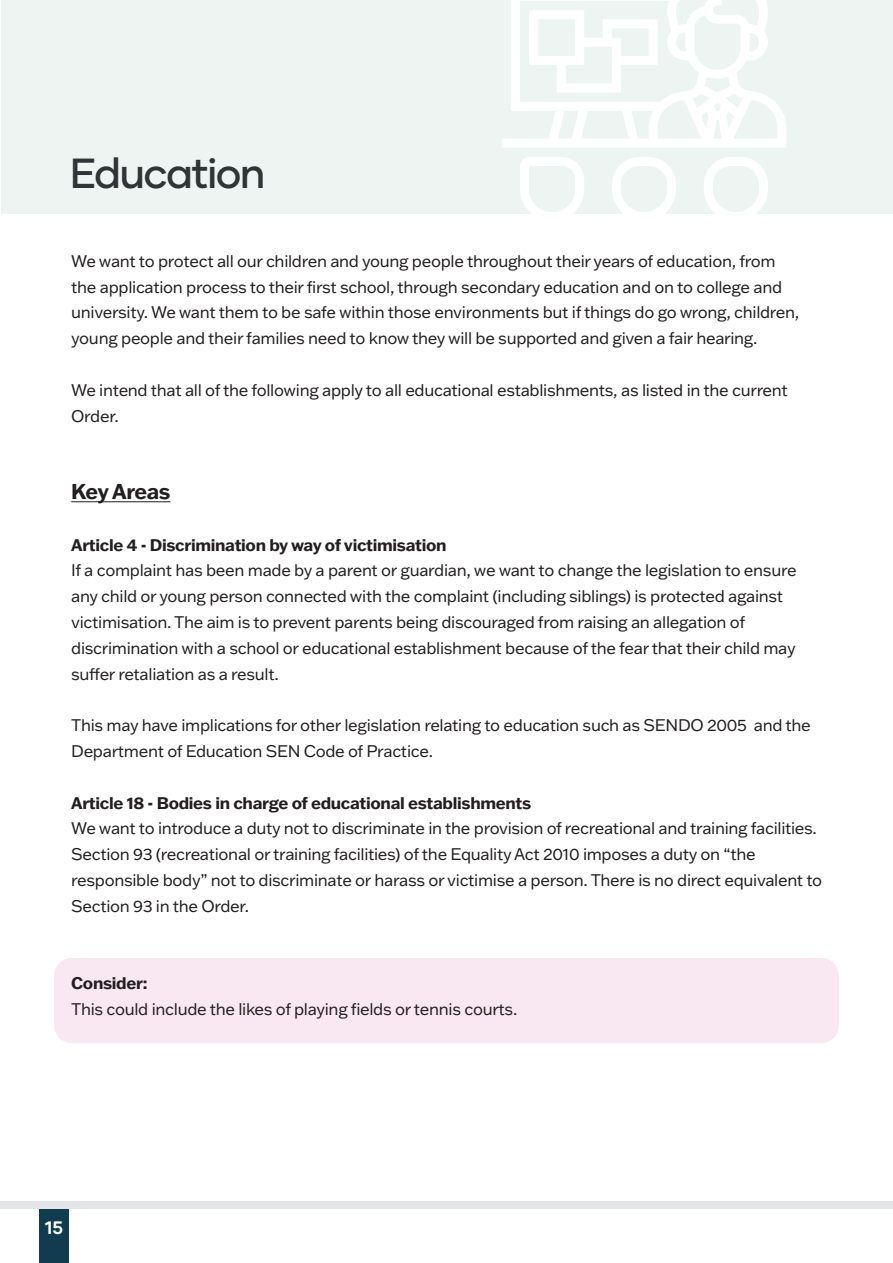
<style>
.page{position:relative;width:893px;height:1263px;background:#fff}
.page>*{position:absolute;margin:0;border:0;box-sizing:border-box;transform-origin:0 0}
.t1{font:500 42px "Gilmer";letter-spacing:-.04em;color:#303436}
.t2{font:700 21px "Franklin Gothic ATF";letter-spacing:-.025em;color:#231f20}
.t3{font:700 18px "Gilmer";color:#fff}
.t4{font:16.5px/25.8px "Franklin Gothic ATF";letter-spacing:-.02em;color:#231f20}
.t5{font:700 16.5px "Franklin Gothic ATF";letter-spacing:-.02em;color:#231f20}
.s1{font-weight:700}
</style>
<div class="page">
<div style="left:1px;top:0;width:892px;height:214px;background:#edf4f2"></div>
<hr style="left:71px;top:501px;width:99px;height:1px;background:#231f20">
<img style="left:502px;top:0;width:284px;height:214px">
<div style="left:54px;top:958px;width:785px;height:85px;background:#f9e7f1;border-radius:18px"></div>
<div style="left:39px;top:1209px;width:30px;height:54px;background:#113c50"></div>
<div style="left:0;top:1201px;width:893px;height:8px;background:#e4e5e7"></div>
<h1 class="t1" style="left:70px;top:147px;width:197px">Education</h1>
<p class="t4" style="left:71px;top:247px;width:730px">We want to protect all our children and young people throughout their years of education, from the application process to their first school, through secondary education and on to college and university. We want them to be safe within those environments but if things do go wrong, children, young people and their families need to know they will be supported and given a fair hearing.</p>
<p class="t4" style="left:71px;top:376px;width:718px">We intend that all of the following apply to all educational establishments, as listed in the current<br>Order.</p>
<h3 class="t2" style="left:71px;top:477px;width:101px">Key Areas</h3>
<p class="t5" style="left:71px;top:534px;width:377px">Article 4 - Discrimination by way of victimisation</p>
<p class="t4" style="left:71px;top:557px;width:727px">If a complaint has been made by a parent or guardian, we want to change the legislation to ensure any child or young person connected with the complaint (including siblings) is protected against victimisation. The aim is to prevent parents being discouraged from raising an allegation of discrimination with a school or educational establishment because of the fear that their child may sufer retaliation as a result.</p>
<p class="t4" style="left:71px;top:712px;width:741px">This may have implications for other legislation relating to education such as SENDO 2005 and the<br>Department of Education SEN Code of Practice.</p>
<p class="t5" style="left:71px;top:792px;width:461px">Article 18 - Bodies in charge of educational establishments</p>
<p class="t4" style="left:71px;top:815px;width:753px">We want to introduce a duty not to discriminate in the provision of recreational and training facilities.<br>Section 93 (recreational or training facilities) of the Equality Act 2010 imposes a duty on “the responsible body” not to discriminate or harass or victimise a person. There is no direct equivalent to Section 93 in the Order.</p>
<p class="t4" style="left:71px;top:970px;width:448px"><span class="s1">Consider:<br></span>This could include the likes of playing fields or tennis courts.</p>
<p class="t3" style="left:45px;top:1216px;width:20px">15</p>
</div>
